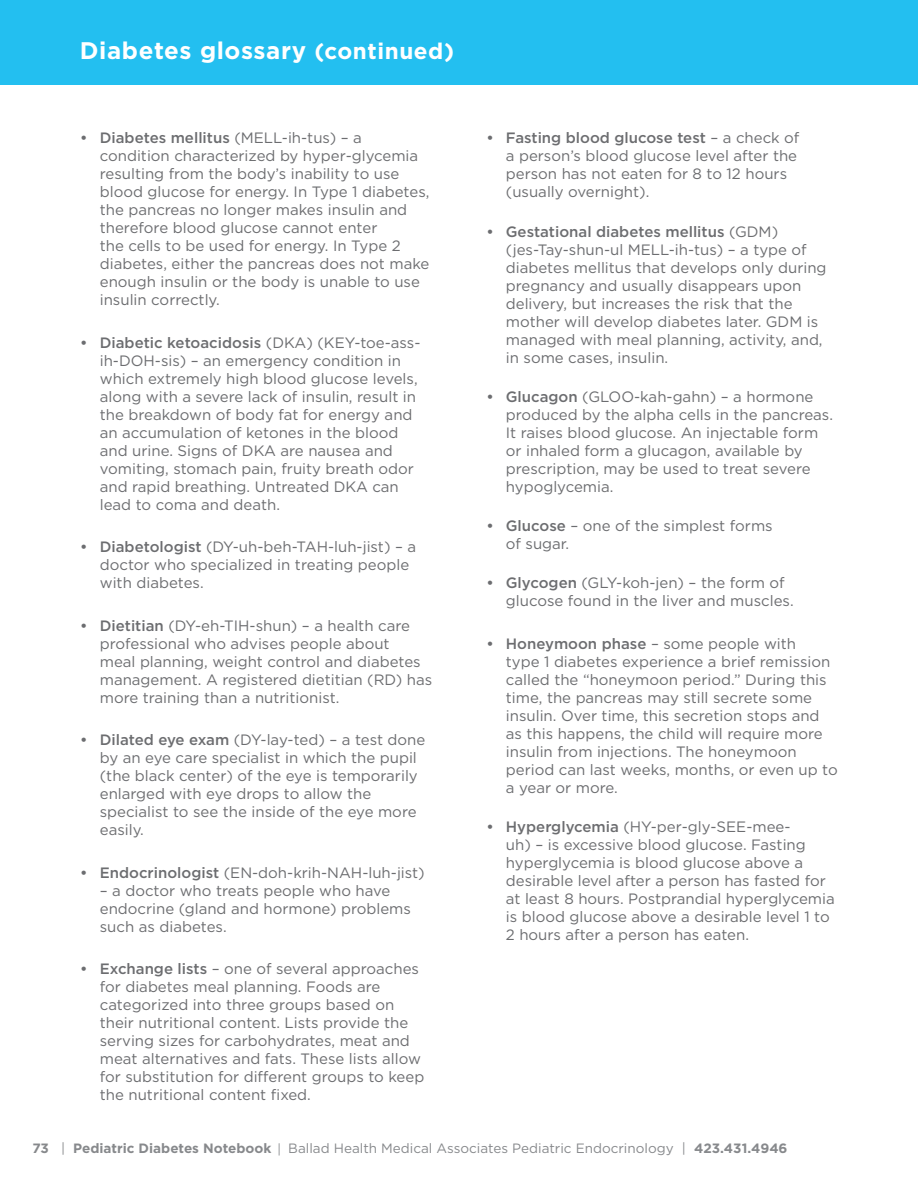
<style>
.page{position:relative;width:918px;height:1188px;background:#fff}
.page>*{position:absolute;margin:0;border:0;box-sizing:border-box;transform-origin:0 0}
.t1{font:700 24px "Gotham";letter-spacing:.025em;color:#fff}
.t2{font:15px/18px "Gotham";color:#6c6d70}
.t3{font:13.5px "Gotham";color:#87898c}
.s1{font-size:22.5px}
.s2{font-weight:500}
.s3{font-weight:700}
.s4{font-family:"Whitney"}
</style>
<div class="page">
<div style="left:0;top:0;width:918px;height:85px;background:#23bff0"></div>
<p class="t1" style="left:80px;top:35px;width:376px">Diabetes glossary <span class="s1">(continued)</span></p>
<p class="t2" style="left:100px;top:129px;width:331px;text-indent:-20px"><span class="s2">• Diabetes mellitus</span> (MELL-ih-tus) – a condition characterized by hyper-glycemia resulting from the body’s inability to use blood glucose for energy. In Type 1 diabetes, the pancreas no longer makes insulin and therefore blood glucose cannot enter<br>the cells to be used for energy. In Type 2 diabetes, either the pancreas does not make enough insulin or the body is unable to use insulin correctly.</p>
<p class="t2" style="left:100px;top:333px;width:322px;text-indent:-20px"><span class="s2">• Diabetic ketoacidosis</span> (DKA) (KEY-toe-ass&shy;ih-DOH-sis) – an emergency condition in which extremely high blood glucose levels, along with a severe lack of insulin, result in the breakdown of body fat for energy and an accumulation of ketones in the blood and urine. Signs of DKA are nausea and vomiting, stomach pain, fruity breath odor and rapid breathing. Untreated DKA can lead to coma and death.</p>
<p class="t2" style="left:100px;top:538px;width:318px;text-indent:-20px"><span class="s2">• Diabetologist</span> (DY-uh-beh-TAH-luh-jist) – a doctor who specialized in treating people with diabetes.</p>
<p class="t2" style="left:100px;top:616px;width:334px;text-indent:-20px"><span class="s2">• Dietitian</span> (DY-eh-TIH-shun) – a health care professional who advises people about<br>meal planning, weight control and diabetes management. A registered dietitian (RD) has more training than a nutritionist.</p>
<p class="t2" style="left:100px;top:731px;width:327px;text-indent:-20px"><span class="s2">• Dilated eye exam</span> (DY-lay-ted) – a test done by an eye care specialist in which the pupil (the black center) of the eye is temporarily enlarged with eye drops to allow the specialist to see the inside of the eye more easily.</p>
<p class="t2" style="left:80px;top:863px;width:346px"><span class="s2">• Endocrinologist</span> (EN-doh-krih-NAH-luh-jist)</p>
<p class="t2" style="left:100px;top:881px;width:313px">– a doctor who treats people who have endocrine (gland and hormone) problems such as diabetes.</p>
<p class="t2" style="left:100px;top:960px;width:326px;text-indent:-20px"><span class="s2">• Exchange lists</span> – one of several approaches for diabetes meal planning. Foods are categorized into three groups based on their nutritional content. Lists provide the serving sizes for carbohydrates, meat and meat alternatives and fats. These lists allow for substitution for different groups to keep the nutritional content fixed.</p>
<p class="t2" style="left:506px;top:129px;width:295px;text-indent:-20px"><span class="s2">• Fasting blood glucose test</span> – a check of a person’s blood glucose level after the person has not eaten for 8 to 12 hours (usually overnight).</p>
<p class="t2" style="left:506px;top:222px;width:322px;text-indent:-20px"><span class="s2">• Gestational diabetes mellitus</span> (GDM) (jes-Tay-shun-ul MELL-ih-tus) – a type of diabetes mellitus that develops only during pregnancy and usually disappears upon delivery, but increases the risk that the mother will develop diabetes later. GDM is managed with meal planning, activity, and, in some cases, insulin.</p>
<p class="t2" style="left:506px;top:387px;width:329px;text-indent:-20px"><span class="s2">• Glucagon</span> (GLOO-kah-gahn) – a hormone produced by the alpha cells in the pancreas.<br>It raises blood glucose. An injectable form or inhaled form a glucagon, available by prescription, may be used to treat severe hypoglycemia.</p>
<p class="t2" style="left:506px;top:516px;width:268px;text-indent:-20px"><span class="s2">• Glucose</span> – one of the simplest forms of sugar.</p>
<p class="t2" style="left:506px;top:574px;width:289px;text-indent:-20px"><span class="s2">• Glycogen</span> (GLY-koh-jen) – the form of glucose found in the liver and muscles.</p>
<p class="t2" style="left:506px;top:634px;width:333px;text-indent:-20px"><span class="s2">• Honeymoon phase</span> – some people with<br>type 1 diabetes experience a brief remission called the “honeymoon period.” During this time, the pancreas may still secrete some insulin. Over time, this secretion stops and as this happens, the child will require more insulin from injections. The honeymoon period can last weeks, months, or even up to a year or more.</p>
<p class="t2" style="left:506px;top:817px;width:330px;text-indent:-20px"><span class="s2">• Hyperglycemia</span> (HY-per-gly-SEE-mee-<br>uh) – is excessive blood glucose. Fasting hyperglycemia is blood glucose above a desirable level after a person has fasted for at least 8 hours. Postprandial hyperglycemia is blood glucose above a desirable level 1 to 2 hours after a person has eaten.</p>
<p class="t3" style="left:32px;top:1140px;width:757px"><span class="s3">73</span> | <span class="s3">Pediatric Diabetes Notebook</span> <span class="s4">|</span> Ballad Health Medical Associates Pediatric Endocrinology | <span class="s3">423.431.4946</span></p>
</div>
